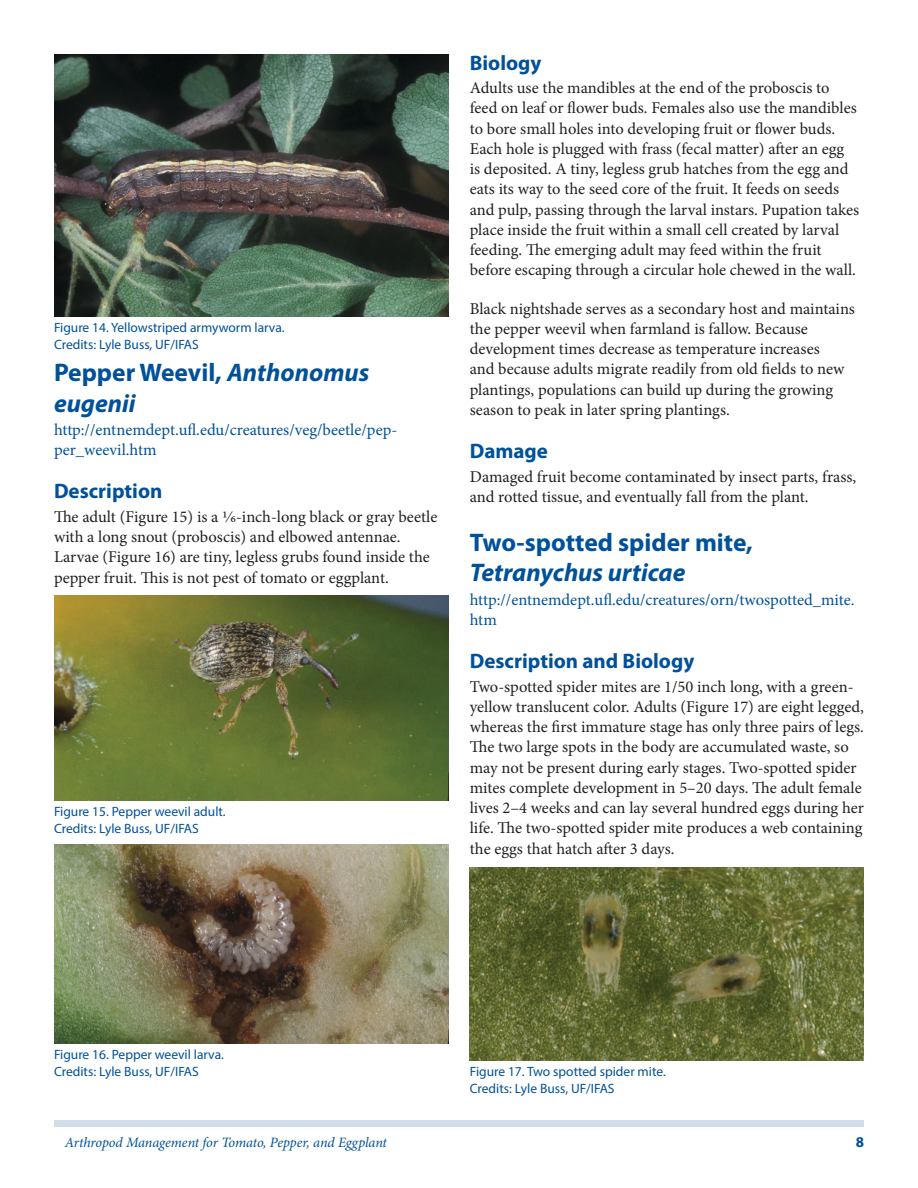
<style>
.page{position:relative;width:918px;height:1188px;background:#fff}
.page>*{position:absolute;margin:0;border:0;box-sizing:border-box;transform-origin:0 0}
.SectionHeading0{font:700 25.5px/30.6px "Myriad Pro";color:#01519a}
.SectionHeading0-2{font:italic 700 25.5px/30.6px "Myriad Pro";color:#01519a}
.SectionHeading1{font:700 21px "Myriad Pro";color:#01519a}
.Paragraph{font:16.5px/20.2px "Minion Pro";color:#231f20}
.Paragraph-2{font:16.5px/20.2px "Minion Pro";color:#01519a}
.t1{font:700 15px "Myriad Pro";color:#01519a}
.RunningTitleItalics{font:italic 14.25px "Minion Pro";letter-spacing:-.01em;color:#01519a}
.t2{font:13.5px/16.5px "Myriad Pro";color:#01519a}
.s1{font-style:normal}
.s2{font-style:italic}
</style>
<div class="page">
<div style="left:54px;top:1120px;width:810px;height:7px;background:#d0deeb"></div>
<img style="left:54px;top:54px;width:394px;height:263px">
<img style="left:54px;top:596px;width:394px;height:205px">
<img style="left:54px;top:845px;width:394px;height:199px">
<img style="left:470px;top:867px;width:394px;height:194px">
<p class="t2" style="left:54px;top:319px;width:232px">Figure 14. Yellowstriped armyworm larva.<br>Credits: Lyle Buss, UF/IFAS</p>
<p class="SectionHeading0-2" style="left:54px;top:356px;width:317px"><span class="s1">Pepper Weevil,</span> Anthonomus eugenii</p>
<p class="Paragraph-2" style="left:54px;top:420px;width:345px">http://entnemdept.ufl.edu/creatures/veg/beetle/pep&shy;per_weevil.htm</p>
<p class="SectionHeading1" style="left:54px;top:478px;width:110px">Description</p>
<p class="Paragraph" style="left:54px;top:507px;width:385px">The adult (Figure 15) is a 1/6-inch-long black or gray beetle with a long snout (proboscis) and elbowed antennae.<br>Larvae (Figure 16) are tiny, legless grubs found inside the pepper fruit. This is not pest of tomato or eggplant.</p>
<p class="t2" style="left:54px;top:803px;width:173px">Figure 15. Pepper weevil adult.<br>Credits: Lyle Buss, UF/IFAS</p>
<p class="SectionHeading1" style="left:470px;top:49px;width:73px">Biology</p>
<p class="Paragraph" style="left:470px;top:78px;width:391px">Adults use the mandibles at the end of the proboscis to feed on leaf or flower buds. Females also use the mandibles to bore small holes into developing fruit or flower buds.<br>Each hole is plugged with frass (fecal matter) after an egg<br>is deposited. A tiny, legless grub hatches from the egg and eats its way to the seed core of the fruit. It feeds on seeds and pulp, passing through the larval instars. Pupation takes place inside the fruit within a small cell created by larval feeding. The emerging adult may feed within the fruit before escaping through a circular hole chewed in the wall.</p>
<p class="Paragraph" style="left:470px;top:298px;width:387px">Black nightshade serves as a secondary host and maintains the pepper weevil when farmland is fallow. Because development times decrease as temperature increases<br>and because adults migrate readily from old fields to new plantings, populations can build up during the growing season to peak in later spring plantings.</p>
<p class="SectionHeading1" style="left:470px;top:437px;width:80px">Damage</p>
<p class="Paragraph" style="left:470px;top:466px;width:388px">Damaged fruit become contaminated by insect parts, frass, and rotted tissue, and eventually fall from the plant.</p>
<p class="SectionHeading0" style="left:470px;top:526px;width:285px">Two-spotted spider mite,<br><span class="s2">Tetranychus urticae</span></p>
<p class="Paragraph-2" style="left:470px;top:589px;width:386px">http://entnemdept.ufl.edu/creatures/orn/twospotted_mite. htm</p>
<p class="SectionHeading1" style="left:470px;top:647px;width:226px">Description and Biology</p>
<p class="Paragraph" style="left:470px;top:676px;width:396px">Two-spotted spider mites are 1/50 inch long, with a green&shy;yellow translucent color. Adults (Figure 17) are eight legged, whereas the first immature stage has only three pairs of legs.<br>The two large spots in the body are accumulated waste, so may not be present during early stages. Two-spotted spider mites complete development in 5–20 days. The adult female lives 2–4 weeks and can lay several hundred eggs during her life. The two-spotted spider mite produces a web containing the eggs that hatch after 3 days.</p>
<p class="t2" style="left:54px;top:1046px;width:172px">Figure 16. Pepper weevil larva.<br>Credits: Lyle Buss, UF/IFAS</p>
<p class="t2" style="left:470px;top:1063px;width:198px">Figure 17. Two spotted spider mite.<br>Credits: Lyle Buss, UF/IFAS</p>
<p class="RunningTitleItalics" style="left:65px;top:1133px;width:324px">Arthropod Management for Tomato, Pepper, and Eggplant</p>
<p class="t1" style="left:856px;top:1133px;width:10px">8</p>
</div>
